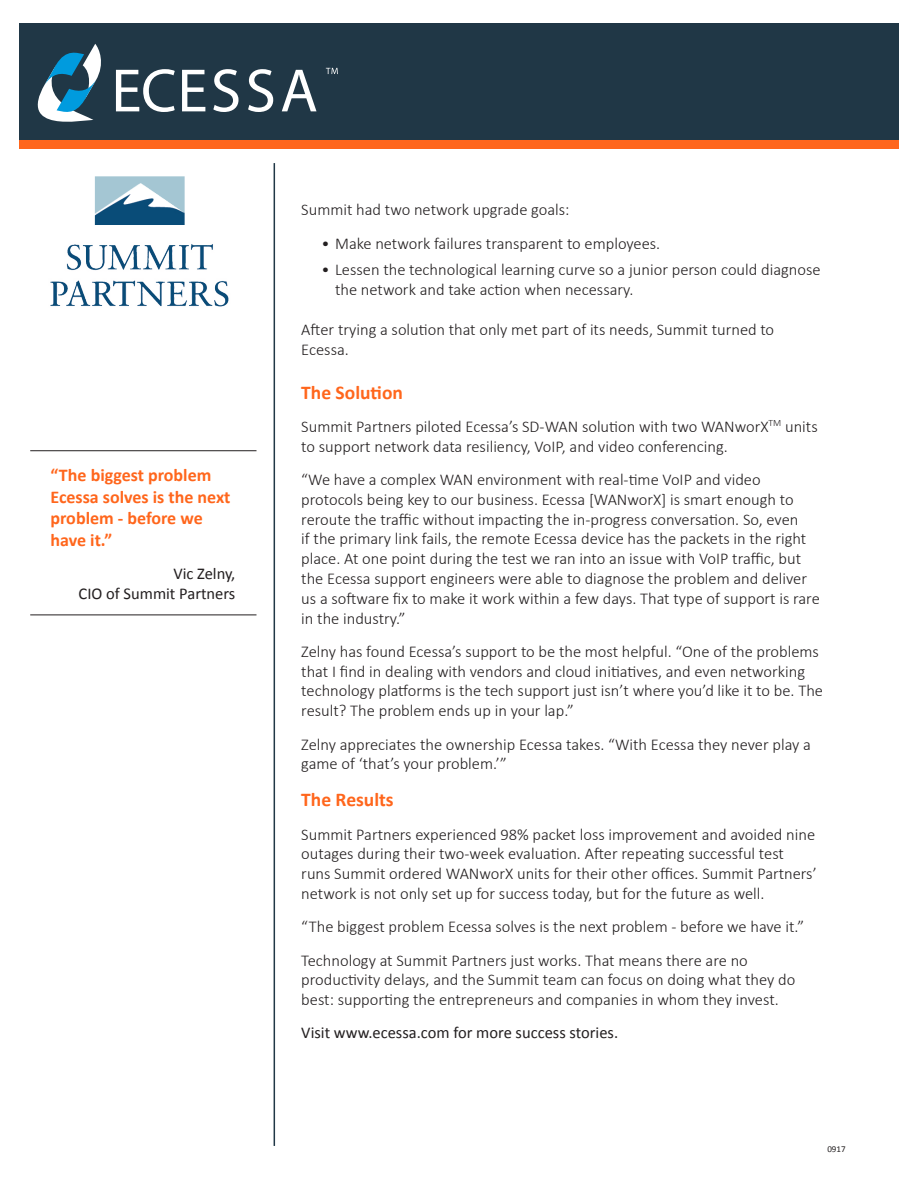
<style>
.page{position:relative;width:918px;height:1188px;background:#fff}
.page>*{position:absolute;margin:0;border:0;box-sizing:border-box;transform-origin:0 0}
.t1{font:700 19.5px "Calibri";color:#ff661c}
.t2{font:700 18px/21.6px "Calibri";color:#ff661c}
.t3{font:300 16.5px/19.8px "Calibri";color:#231f20}
.t4{font:16.5px "Calibri";color:#231f20}
.t5{font:9px "Calibri";color:#231f20}
</style>
<div class="page">
<svg style="left:273px;top:882px;width:3px;height:264px"></svg>
<div style="left:19px;top:23px;width:880px;height:120px;background:#203746"></div>
<svg style="left:38px;top:44px;width:63px;height:78px"></svg>
<svg style="left:116px;top:69px;width:59px;height:43px"></svg>
<svg style="left:182px;top:70px;width:23px;height:41px"></svg>
<svg style="left:213px;top:69px;width:26px;height:43px"></svg>
<svg style="left:248px;top:69px;width:25px;height:43px"></svg>
<svg style="left:282px;top:70px;width:35px;height:41px"></svg>
<svg style="left:326px;top:68px;width:12px;height:6px"></svg>
<div style="left:19px;top:140px;width:880px;height:8px;background:#ff661c"></div>
<hr style="left:274px;top:163px;width:1px;height:983px;background:#203746">
<img style="left:50px;top:176px;width:179px;height:131px">
<hr style="left:30px;top:450px;width:226px;height:1px;background:#231f20">
<hr style="left:30px;top:615px;width:226px;height:1px;background:#231f20">
<p class="t2" style="left:50px;top:464px;width:182px">“The biggest problem<br>Ecessa solves is the next problem - before we have it.”</p>
<p class="t4" style="left:173px;top:563px;width:64px">Vic Zelny,</p>
<p class="t4" style="left:79px;top:583px;width:158px">CIO of Summit Partners</p>
<p class="t3" style="left:301px;top:199px;width:270px">Summit had two network upgrade goals:</p>
<p class="t3" style="left:322px;top:233px;width:340px">• Make network failures transparent to employees.</p>
<p class="t3" style="left:335px;top:259px;width:487px;text-indent:-14px">• Lessen the technological learning curve so a junior person could diagnose the network and take action when necessary.</p>
<p class="t3" style="left:301px;top:319px;width:474px">After trying a solution that only met part of its needs, Summit turned to<br>Ecessa.</p>
<p class="t1" style="left:301px;top:380px;width:103px">The Solution</p>
<p class="t3" style="left:301px;top:416px;width:518px">Summit Partners piloted Ecessa’s SD-WAN solution with two WANworX<sup>TM</sup> units to support network data resiliency, VoIP, and video conferencing.</p>
<p class="t3" style="left:301px;top:469px;width:520px">“We have a complex WAN environment with real-time VoIP and video protocols being key to our business. Ecessa [WANworX] is smart enough to reroute the traffic without impacting the in-progress conversation. So, even<br>if the primary link fails, the remote Ecessa device has the packets in the right place. At one point during the test we ran into an issue with VoIP traffic, but the Ecessa support engineers were able to diagnose the problem and deliver us a software fix to make it work within a few days. That type of support is rare in the industry.”</p>
<p class="t3" style="left:301px;top:641px;width:523px">Zelny has found Ecessa’s support to be the most helpful. “One of the problems that I find in dealing with vendors and cloud initiatives, and even networking technology platforms is the tech support just isn’t where you’d like it to be. The result? The problem ends up in your lap.”</p>
<p class="t3" style="left:301px;top:733px;width:511px">Zelny appreciates the ownership Ecessa takes. “With Ecessa they never play a game of ‘that’s your problem.’”</p>
<p class="t1" style="left:301px;top:787px;width:94px">The Results</p>
<p class="t3" style="left:301px;top:823px;width:517px">Summit Partners experienced 98% packet loss improvement and avoided nine outages during their two-week evaluation. After repeating successful test runs Summit ordered WANworX units for their other offices. Summit Partners’ network is not only set up for success today, but for the future as well.</p>
<p class="t3" style="left:301px;top:916px;width:504px">“The biggest problem Ecessa solves is the next problem - before we have it.”</p>
<p class="t3" style="left:301px;top:949px;width:496px">Technology at Summit Partners just works. That means there are no productivity delays, and the Summit team can focus on doing what they do best: supporting the entrepreneurs and companies in whom they invest.</p>
<p class="t4" style="left:301px;top:1023px;width:318px">Visit www.ecessa.com for more success stories.</p>
<p class="t5" style="left:827px;top:1143px;width:20px">0917</p>
</div>
